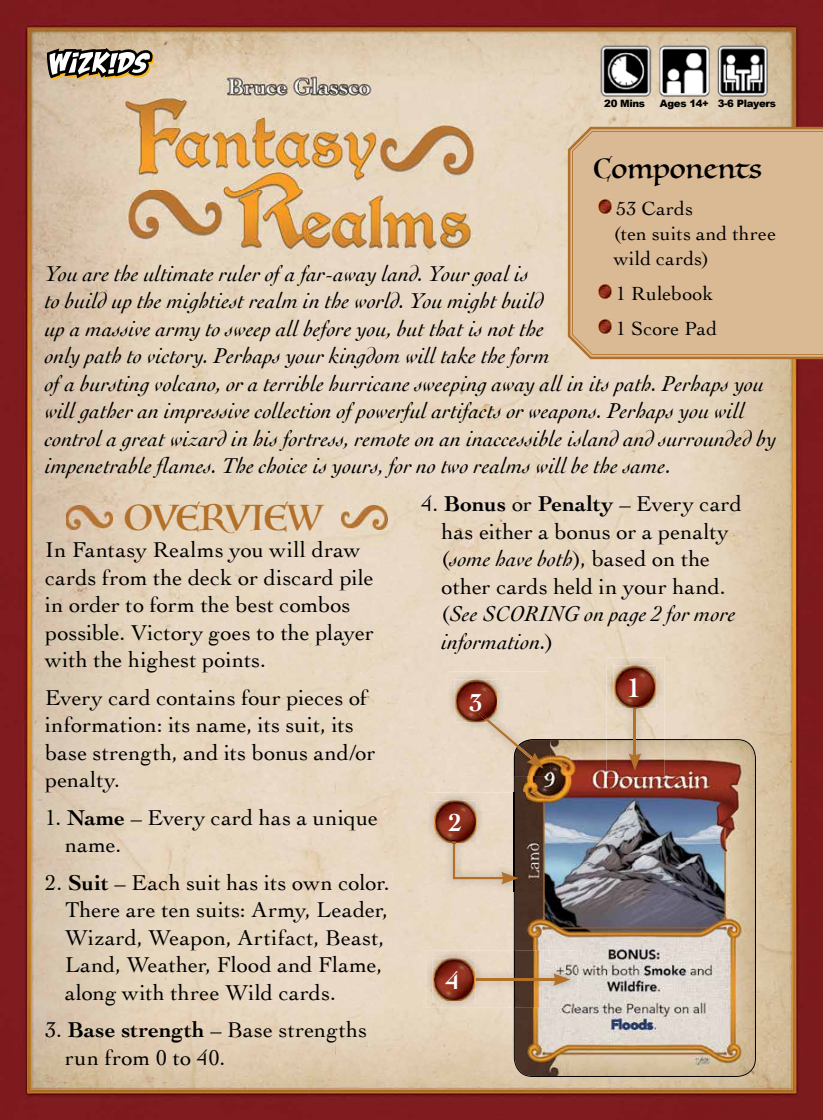
<style>
.page{position:relative;width:823px;height:1120px;background:#fff}
.page>*{position:absolute;margin:0;border:0;box-sizing:border-box;transform-origin:0 0}
.t1{font:35px "Luminari";color:#b27029}
.t2{font:700 28px "Cochin";color:#fff}
.t3{font:27.5px "Luminari";letter-spacing:.01em;color:#000}
.t4{font:700 25.75px "Cochin";color:#fff}
.t5{font:22.5px/27.5px "Cochin";letter-spacing:.01em;color:#000}
.t6{font:italic 22.5px/27.5px "Cochin";letter-spacing:.005em;color:#000}
.t7{font:20px/25px "Cochin";letter-spacing:.015em;color:#000}
.t8{font:900 10.25px "Arial";letter-spacing:-.03em;color:#000}
.s1{font-weight:700}
.s2{font-style:italic}
</style>
<div class="page">
<img style="left:0;top:0;width:822px;height:1120px">
<svg style="left:567px;top:127px;width:255px;height:232px;background:#c69560"></svg>
<div style="left:571px;top:131px;width:251px;height:224px;background:#dab995"></div>
<svg style="left:598px;top:200px;width:13px;height:13px"></svg>
<svg style="left:598px;top:285px;width:13px;height:13px"></svg>
<svg style="left:598px;top:320px;width:13px;height:13px"></svg>
<img style="left:597px;top:34px;width:173px;height:67px">
<img style="left:513px;top:739px;width:242px;height:338px">
<img style="left:606px;top:657px;width:58px;height:120px">
<img style="left:606px;top:739px;width:58px;height:1px">
<hr style="left:633px;top:701px;width:2px;height:56px;background:#b27029">
<svg style="left:628px;top:753px;width:12px;height:17px"></svg>
<img style="left:613px;top:665px;width:43px;height:43px">
<svg style="left:633px;top:701px;width:2px;height:7px"></svg>
<img style="left:427px;top:792px;width:98px;height:100px">
<img style="left:513px;top:792px;width:1px;height:100px">
<img style="left:433px;top:800px;width:43px;height:43px">
<svg style="left:452px;top:841px;width:66px;height:43px;background:#d1bba3"></svg>
<img style="left:425px;top:950px;width:152px;height:58px">
<img style="left:513px;top:950px;width:1px;height:58px">
<hr style="left:433px;top:978px;width:124px;height:2px;background:#b27029">
<svg style="left:553px;top:973px;width:17px;height:13px"></svg>
<img style="left:432px;top:958px;width:43px;height:43px">
<img style="left:433px;top:978px;width:42px;height:2px">
<img style="left:447px;top:671px;width:102px;height:105px">
<img style="left:513px;top:739px;width:36px;height:37px">
<img style="left:514px;top:768px;width:18px;height:8px">
<img style="left:454px;top:679px;width:42px;height:43px">
<svg style="left:478px;top:712px;width:65px;height:56px;background:#c3ac95"></svg>
<img style="left:66px;top:505px;width:47px;height:25px">
<img style="left:341px;top:505px;width:46px;height:25px">
<img style="left:123px;top:57px;width:353px;height:200px">
<svg style="left:47px;top:48px;width:110px;height:32px"></svg>
<p class="t8" style="left:604px;top:96px;width:42px">20 Mins</p>
<p class="t8" style="left:659px;top:96px;width:118px">Ages 14+ 3-6 Players</p>
<p class="t3" style="left:593px;top:145px;width:170px">Components</p>
<p class="t7" style="left:613px;top:195px;width:164px">53 Cards<br>(ten suits and three wild cards)</p>
<p class="t7" style="left:615px;top:275px;width:103px;line-height:35px">1 Rulebook<br>1 Score Pad</p>
<p class="t6" style="left:45px;top:258px;width:732px">You are the ultimate ruler of a far-away land. Your goal is<br>to build up the mightiest realm in the world. You might build<br>up a massive army to sweep all before you, but that is not the<br>only path to victory. Perhaps your kingdom will take the form<br>of a bursting volcano, or a terrible hurricane sweeping away all in its path. Perhaps you will gather an impressive collection of powerful artifacts or weapons. Perhaps you will control a great wizard in his fortress, remote on an inaccessible island and surrounded by impenetrable flames. The choice is yours, for no two realms will be the same.</p>
<h1 class="t1" style="left:124px;top:487px;width:199px">OVERVIEW</h1>
<p class="t5" style="left:45px;top:535px;width:330px">In Fantasy Realms you will draw cards from the deck or discard pile in order to form the best combos possible. Victory goes to the player with the highest points.</p>
<p class="t5" style="left:45px;top:682px;width:332px">Every card contains four pieces of information: its name, its suit, its base strength, and its bonus and/or penalty.</p>
<p class="t5" style="left:65px;top:802px;width:314px;text-indent:-20px">1. <span class="s1">Name</span> – Every card has a unique name.</p>
<p class="t5" style="left:65px;top:867px;width:326px;text-indent:-20px">2. <span class="s1">Suit</span> – Each suit has its own color.<br>There are ten suits: Army, Leader,<br>Wizard, Weapon, Artifact, Beast,<br>Land, Weather, Flood and Flame, along with three Wild cards.</p>
<p class="t5" style="left:65px;top:1015px;width:303px;text-indent:-20px">3. <span class="s1">Base strength</span> – Base strengths run from 0 to 40.</p>
<p class="t5" style="left:441px;top:489px;width:302px;text-indent:-20px">4. <span class="s1">Bonus</span> or <span class="s1">Penalty</span> – Every card has either a bonus or a penalty (<span class="s2">some have both</span>), based on the other cards held in your hand. (<span class="s2">See SCORING on page 2 for more information.</span>)</p>
<p class="t4" style="left:469px;top:685px;width:15px">3</p>
<p class="t4" style="left:448px;top:805px;width:15px">2</p>
<p class="t4" style="left:445px;top:963px;width:15px">4</p>
<p class="t2" style="left:627px;top:669px;width:16px">1</p>
</div>
